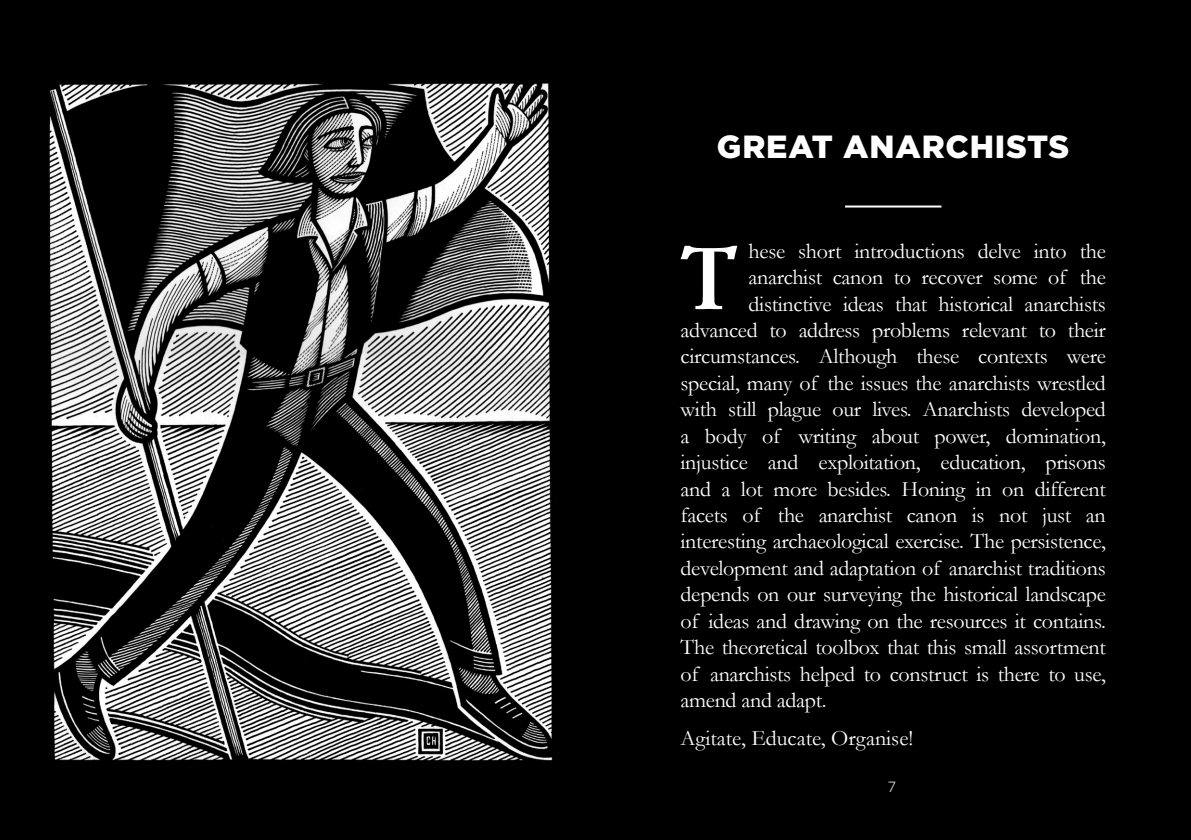
<style>
.page{position:relative;width:1191px;height:840px;background:#fff}
.page>*{position:absolute;margin:0;border:0;box-sizing:border-box;transform-origin:0 0}
.t1{font:700 92.2px "Garamond";color:#fff}
.t2{font:900 32px "Gotham";letter-spacing:.025em;color:#fff}
.t3{font:22px "Garamond";letter-spacing:-.015em;color:#fff}
.t4{font:13.2px "Lulo One";color:#fff}
</style>
<div class="page">
<img style="left:0;top:0;width:595px;height:839px">
<div style="left:595px;top:0;width:596px;height:839px;background:#000"></div>
<hr style="left:845px;top:205px;width:96px;height:2px;background:#fff">
<h2 class="t2" style="left:717px;top:124px;width:354px">GREAT ANARCHISTS</h2>
<p class="t3" style="left:748px;top:237px;width:359px">hese short introductions delve into the</p>
<p class="t3" style="left:748px;top:264px;width:359px">anarchist canon to recover some of the</p>
<p class="t3" style="left:748px;top:290px;width:359px">distinctive ideas that historical anarchists</p>
<p class="t3" style="left:680px;top:316px;width:427px">advanced to address problems relevant to their</p>
<p class="t3" style="left:680px;top:343px;width:427px">circumstances. Although these contexts were</p>
<p class="t3" style="left:680px;top:369px;width:427px">special, many of the issues the anarchists wrestled</p>
<p class="t3" style="left:680px;top:396px;width:427px">with still plague our lives. Anarchists developed</p>
<p class="t3" style="left:680px;top:422px;width:427px">a body of writing about power, domination,</p>
<p class="t3" style="left:680px;top:448px;width:427px">injustice and exploitation, education, prisons</p>
<p class="t3" style="left:680px;top:475px;width:427px">and a lot more besides. Honing in on different</p>
<p class="t3" style="left:680px;top:501px;width:427px">facets of the anarchist canon is not just an</p>
<p class="t3" style="left:680px;top:528px;width:427px">interesting archaeological exercise. The persistence,</p>
<p class="t3" style="left:680px;top:554px;width:427px">development and adaptation of anarchist traditions</p>
<p class="t3" style="left:680px;top:580px;width:427px">depends on our surveying the historical landscape</p>
<p class="t3" style="left:680px;top:607px;width:427px">of ideas and drawing on the resources it contains.</p>
<p class="t3" style="left:680px;top:633px;width:427px">The theoretical toolbox that this small assortment</p>
<p class="t3" style="left:680px;top:660px;width:427px">of anarchists helped to construct is there to use,</p>
<p class="t3" style="left:680px;top:686px;width:148px">amend and adapt.</p>
<p class="t3" style="left:680px;top:724px;width:234px">Agitate, Educate, Organise!</p>
<h1 class="t1" style="left:680px;top:241px;width:58px">T</h1>
<p class="t4" style="left:888px;top:777px;width:12px">7</p>
</div>
